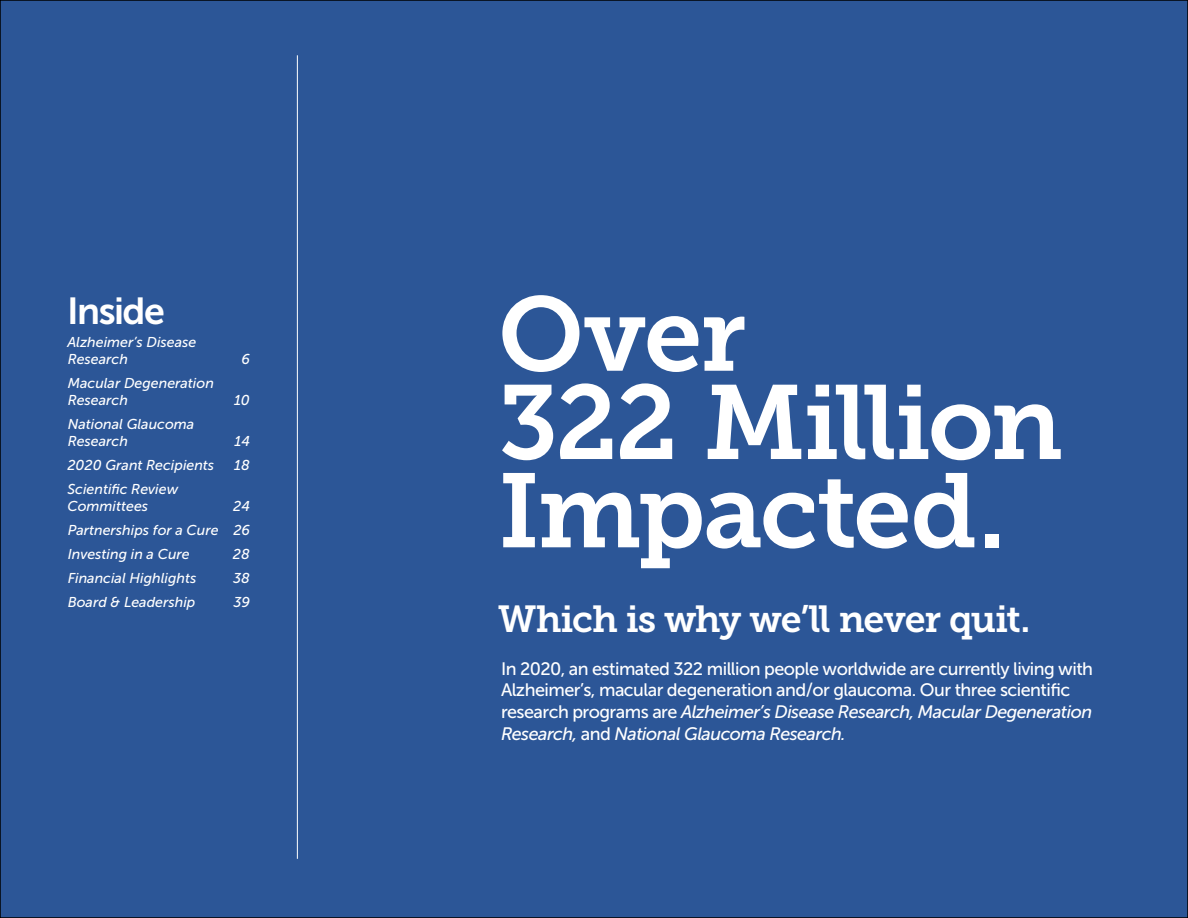
<style>
.page{position:relative;width:1188px;height:918px;background:#2c5697}
.page>*{position:absolute;margin:0;border:0;box-sizing:border-box;transform-origin:0 0}
.t1{font:104.7px/88.3px "Museo Slab 700";letter-spacing:-.025em;color:#fff}
.t2{font:37.5px "Museo Slab 700";letter-spacing:-.03em;color:#fff}
.t3{font:37.5px "Museo Sans 700";letter-spacing:-.04em;color:#fff}
.t4{font:18px/21.6px "Museo Sans 500";letter-spacing:-.03em;color:#fff}
.t5{font:italic 14.25px/17.1px "Museo Sans 500";color:#fff}
.s1{font-style:italic}
</style>
<div class="page">
<hr style="left:297px;top:55px;width:1px;height:804px;background:#fff">
<h2 class="t3" style="left:67px;top:290px;width:99px">Inside</h2>
<p class="t5" style="left:67px;top:334px;width:131px">Alzheimer’s Disease<br>Research</p>
<p class="t5" style="left:68px;top:375px;width:148px">Macular Degeneration<br>Research</p>
<p class="t5" style="left:68px;top:416px;width:128px">National Glaucoma<br>Research</p>
<p class="t5" style="left:242px;top:351px;width:10px">6</p>
<p class="t5" style="left:234px;top:392px;width:17px">10</p>
<p class="t5" style="left:235px;top:433px;width:17px">14</p>
<p class="t5" style="left:68px;top:457px;width:148px">2020 Grant Recipients</p>
<p class="t5" style="left:234px;top:457px;width:17px">18</p>
<p class="t5" style="left:67px;top:481px;width:112px">Scientifc Review<br>Committees</p>
<p class="t5" style="left:233px;top:498px;width:18px">24</p>
<p class="t5" style="left:68px;top:522px;width:184px">Partnerships for a Cure 26</p>
<p class="t5" style="left:68px;top:545px;width:124px">Investing in a Cure</p>
<p class="t5" style="left:233px;top:545px;width:18px">28</p>
<p class="t5" style="left:68px;top:569px;width:130px">Financial Highlights</p>
<p class="t5" style="left:233px;top:569px;width:18px">38</p>
<p class="t5" style="left:68px;top:593px;width:129px">Board &amp; Leadership</p>
<p class="t5" style="left:233px;top:593px;width:18px">39</p>
<p class="t1" style="left:498px;top:291px;width:567px">Over<br>322 Million<br>Impacted.</p>
<p class="t2" style="left:498px;top:597px;width:534px">Which is why we’ll never quit.</p>
<p class="t4" style="left:501px;top:658px;width:594px">In 2020, an estimated 322 million people worldwide are currently living with Alzheimer’s, macular degeneration and/or glaucoma. Our three scientifc research programs are <span class="s1">Alzheimer’s Disease Research, Macular Degeneration Research,</span> and <span class="s1">National Glaucoma Research.</span></p>
</div>
